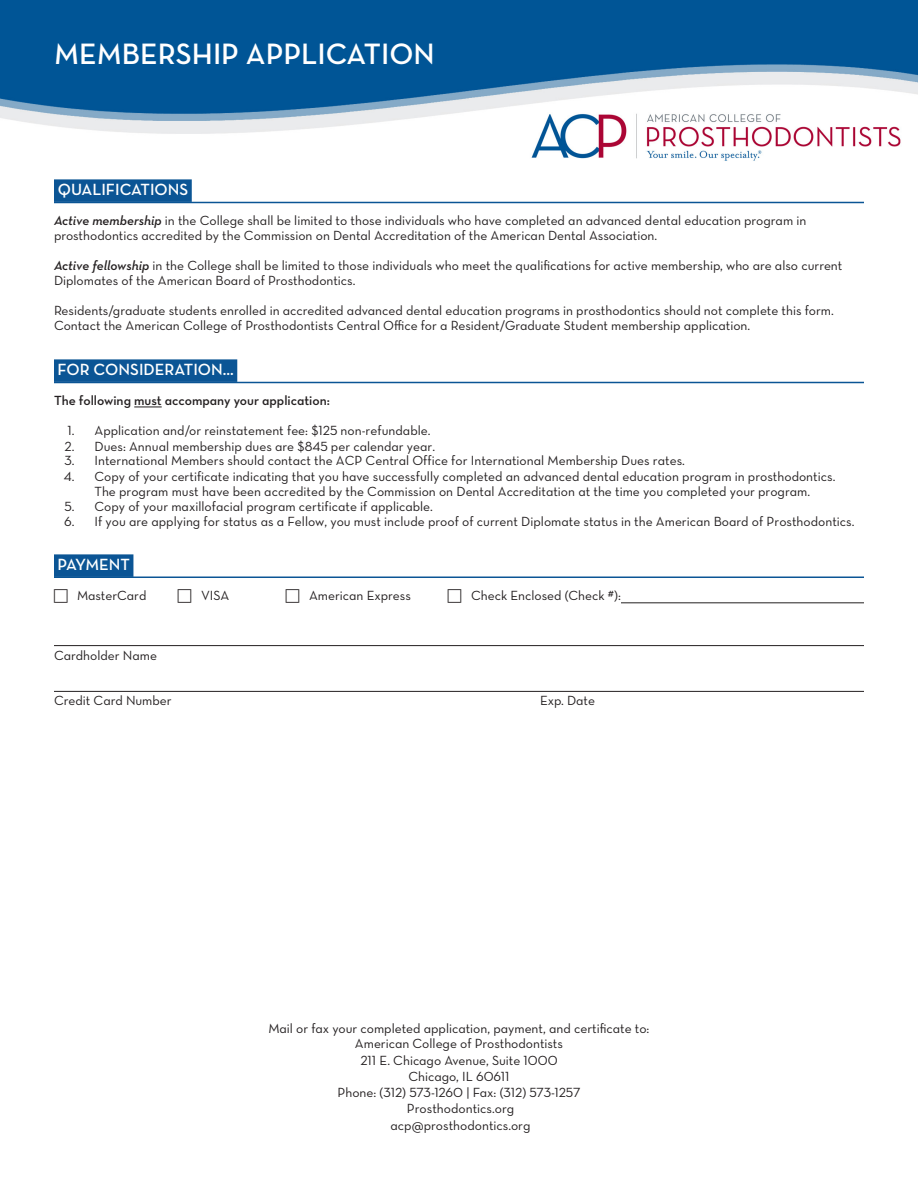
<style>
.page{position:relative;width:918px;height:1188px;background:#fff}
.page>*{position:absolute;margin:0;border:0;box-sizing:border-box;transform-origin:0 0}
.t1{font:30px "Neutra Text Demi Alt";color:#fff}
.t2{font:16.5px "Neutra Text Demi Alt";color:#fff}
.t3{font:16.5px "Neutra Text Demi Alt";letter-spacing:-.025em;color:#fff}
.t4{font:13.5px/16.2px "Neutra Text Book Alt";color:#231f20;text-align:center}
.t5{font:13.5px "Neutra Text Demi Alt";color:#231f20}
.s1{font-family:"Neutra Text Demi Italic Alt"}
</style>
<div class="page">
<img style="left:0;top:0;width:918px;height:691px">
<div style="left:54px;top:179px;width:138px;height:23px;background:#0b5595"></div>
<div style="left:54px;top:359px;width:183px;height:23px;background:#0b5595"></div>
<svg style="left:134px;top:407px;width:28px;height:1px"></svg>
<div style="left:54px;top:554px;width:79px;height:23px;background:#0b5595"></div>
<hr style="left:54px;top:202px;width:810px;height:1px;background:#0b5595">
<hr style="left:54px;top:382px;width:810px;height:1px;background:#0b5595">
<hr style="left:54px;top:577px;width:810px;height:1px;background:#0b5595">
<hr style="left:54px;top:645px;width:810px;height:1px;background:#231f20">
<hr style="left:621px;top:603px;width:243px;height:1px;background:#231f20">
<hr style="left:54px;top:691px;width:810px;height:1px;background:#231f20">
<svg style="left:54px;top:589px;width:14px;height:14px"></svg>
<svg style="left:178px;top:589px;width:13px;height:14px"></svg>
<svg style="left:286px;top:589px;width:13px;height:14px"></svg>
<svg style="left:448px;top:589px;width:13px;height:14px"></svg>
<p class="t1" style="left:54px;top:35px;width:382px">MEMBERSHIP APPLICATION</p>
<p class="t2" style="left:58px;top:179px;width:132px">QUALIFICATIONS</p>
<p class="t4" style="left:54px;top:212px;width:754px"><span class="s1">Active membership</span> in the College shall be limited to those individuals who have completed an advanced dental education program in</p>
<p class="t4" style="left:54px;top:227px;width:605px">prosthodontics accredited by the Commission on Dental Accreditation of the American Dental Association.</p>
<p class="t4" style="left:54px;top:257px;width:790px"><span class="s1">Active fellowship</span> in the College shall be limited to those individuals who meet the qualifications for active membership, who are also current</p>
<p class="t4" style="left:54px;top:272px;width:303px">Diplomates of the American Board of Prosthodontics.</p>
<p class="t4" style="left:54px;top:302px;width:781px">Residents/graduate students enrolled in accredited advanced dental education programs in prosthodontics should not complete this form.</p>
<p class="t4" style="left:54px;top:317px;width:698px">Contact the American College of Prosthodontists Central Office for a Resident/Graduate Student membership application.</p>
<p class="t2" style="left:57px;top:359px;width:178px">FOR CONSIDERATION...</p>
<p class="t5" style="left:54px;top:392px;width:277px">The following must accompany your application:</p>
<p class="t4" style="left:67px;top:422px;width:365px">1. Application and/or reinstatement fee: $125 non-refundable.</p>
<p class="t4" style="left:65px;top:439px;width:372px">2. Dues: Annual membership dues are $845 per calendar year.</p>
<p class="t4" style="left:64px;top:452px;width:622px">3. International Members should contact the ACP Central Office for International Membership Dues rates.</p>
<p class="t4" style="left:64px;top:468px;width:773px;line-height:15px">4. Copy of your certificate indicating that you have successfully completed an advanced dental education program in prosthodontics.<br>The program must have been accredited by the Commission on Dental Accreditation at the time you completed your program.</p>
<p class="t4" style="left:64px;top:498px;width:370px">5. Copy of your maxillofacial program certificate if applicable.</p>
<p class="t4" style="left:64px;top:513px;width:792px">6. If you are applying for status as a Fellow, you must include proof of current Diplomate status in the American Board of Prosthodontics.</p>
<p class="t3" style="left:57px;top:554px;width:74px">PAYMENT</p>
<p class="t4" style="left:77px;top:587px;width:71px">MasterCard</p>
<p class="t4" style="left:201px;top:587px;width:30px">VISA</p>
<p class="t4" style="left:309px;top:587px;width:103px">American Express</p>
<p class="t4" style="left:471px;top:587px;width:151px">Check Enclosed (Check #):</p>
<p class="t4" style="left:54px;top:647px;width:105px">Cardholder Name</p>
<p class="t4" style="left:54px;top:692px;width:119px">Credit Card Number</p>
<p class="t4" style="left:540px;top:692px;width:57px">Exp. Date</p>
<p class="t4" style="left:269px;top:1020px;width:382px">Mail or fax your completed application, payment, and certificate to:<br>American College of Prosthodontists<br>211 E. Chicago Avenue, Suite 1000<br>Chicago, IL 60611<br>Phone: (312) 573-1260 | Fax: (312) 573-1257<br>Prosthodontics.org<br>acp@prosthodontics.org</p>
</div>
